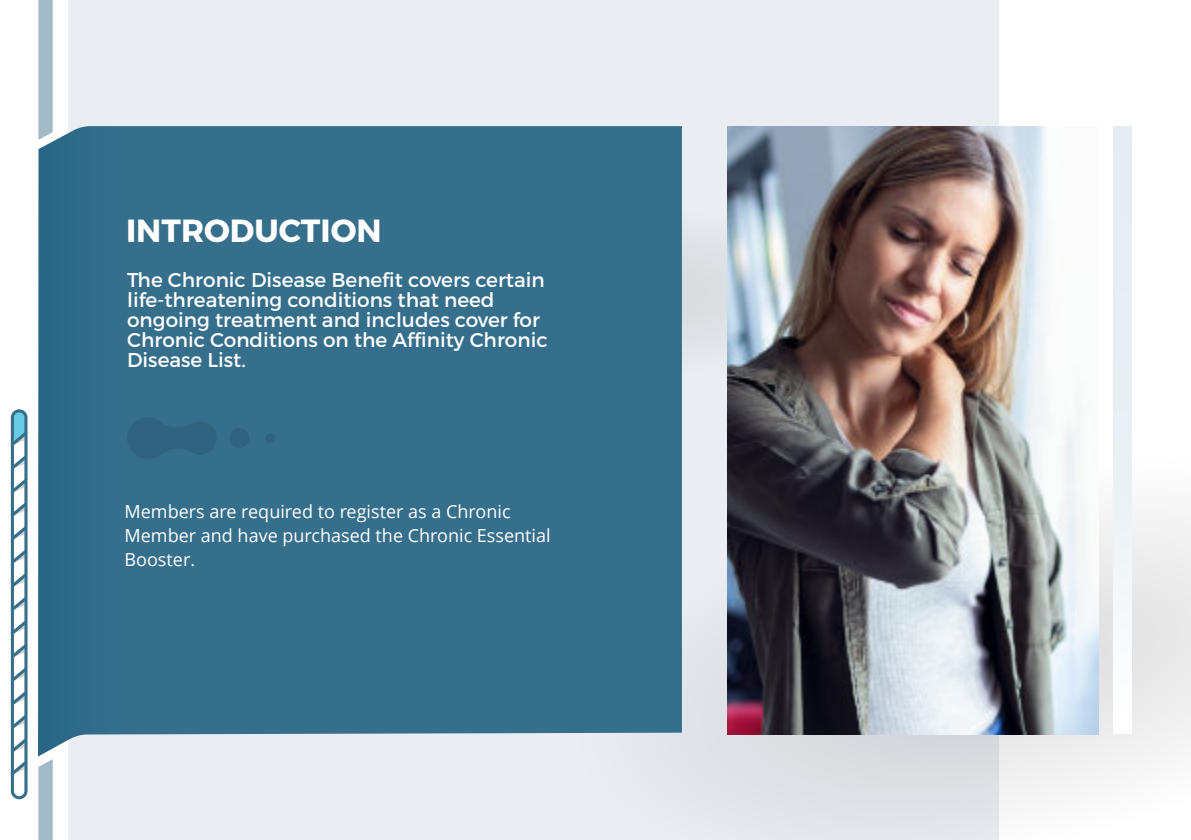
<style>
.page{position:relative;width:1191px;height:840px;background:#fff}
.page>*{position:absolute;margin:0;border:0;box-sizing:border-box;transform-origin:0 0}
.t1{font:700 32px "Montserrat";color:#fff}
.t2{font:20px/20px "Montserrat";color:#fff}
.t3{font:18px/24px "Open Sans";color:#fff}
</style>
<div class="page">
<div style="left:69px;top:0;width:930px;height:839px;background:#eaeef2"></div>
<img style="left:700px;top:457px;width:491px;height:354px">
<svg style="left:38px;top:126px;width:644px;height:630px;background:#3b738f"></svg>
<div style="left:1113px;top:127px;width:18px;height:606px;background:linear-gradient(to bottom,#deeaef,#f9fbfd)"></div>
<svg style="left:38px;top:0;width:15px;height:140px;background:#a8becb"></svg>
<svg style="left:38px;top:759px;width:15px;height:80px"></svg>
<div style="left:127px;top:417px;width:148px;height:41px;background:#336984"></div>
<img style="left:727px;top:126px;width:371px;height:607px">
<svg style="left:10px;top:413px;width:14px;height:364px"></svg>
<div style="left:11px;top:409px;width:17px;height:389px;border:3px solid #366f8c;border-radius:7px"></div>
<h1 class="t1" style="left:126px;top:211px;width:257px">INTRODUCTION</h1>
<p class="t2" style="left:127px;top:270px;width:422px">The Chronic Disease Benefit covers certain life-threatening conditions that need ongoing treatment and includes cover for Chronic Conditions on the Affinity Chronic Disease List.</p>
<p class="t3" style="left:125px;top:501px;width:428px">Members are required to register as a Chronic<br>Member and have purchased the Chronic Essential<br>Booster.</p>
</div>
